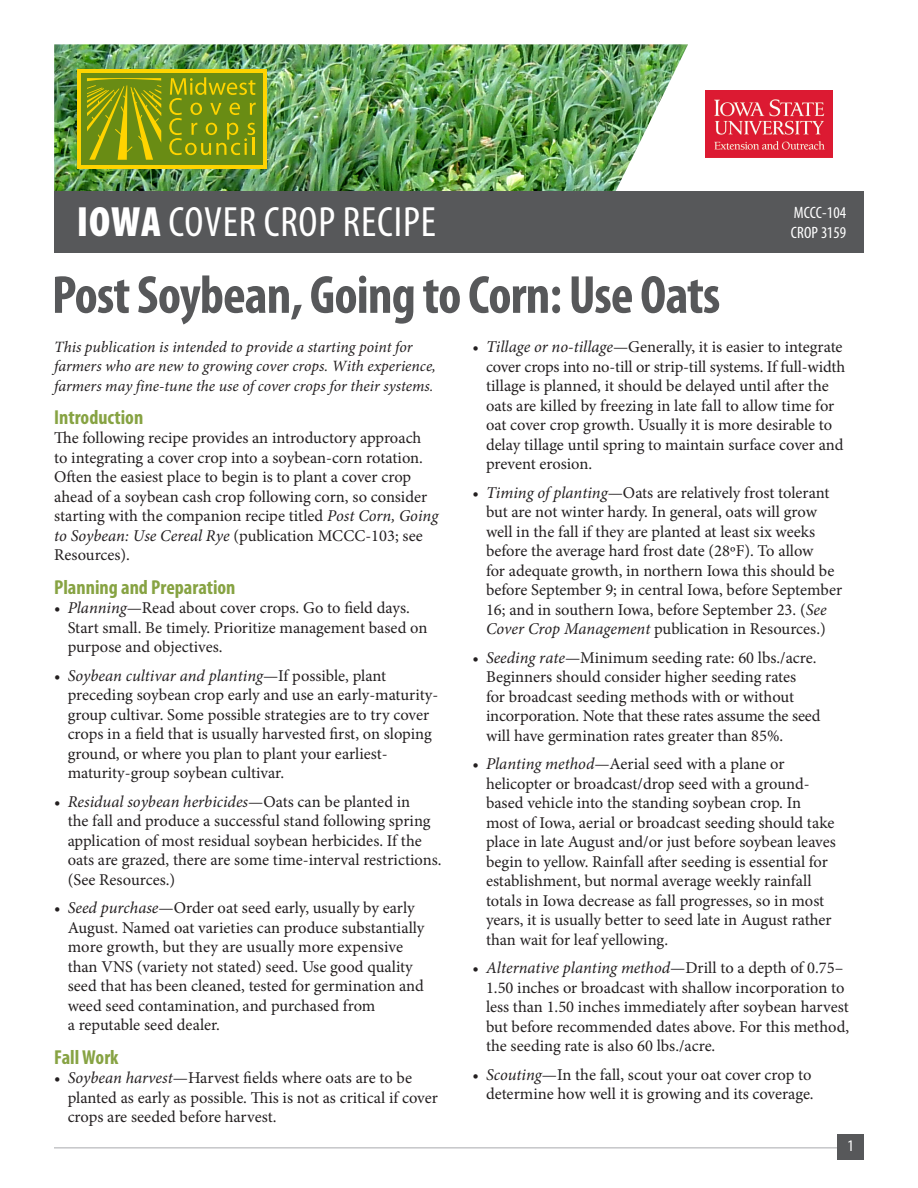
<style>
.page{position:relative;width:918px;height:1188px;background:#fff}
.page>*{position:absolute;margin:0;border:0;box-sizing:border-box;transform-origin:0 0}
.t1{font:700 condensed 54px "Myriad Pro";letter-spacing:-.015em;color:#57585a}
.t2{font:condensed 42.6px "Myriad Pro";letter-spacing:.02em;color:#fff}
.t3{font:700 condensed 20.25px "Myriad Pro";color:#87a343}
.Body_Text{font:16.5px/19.5px "Minion Pro";color:#231f20}
.t4{font:condensed 16.5px "Myriad Pro";letter-spacing:.01em;color:#fff}
.t5{font:condensed 16.2px "Myriad Pro";color:#fff}
.Body_Text-2{font:italic 15.75px/19.5px "Minion Pro";color:#231f20}
.s1{font-weight:900}
.s2{font-size:15px}
.s3{font-style:italic}
</style>
<div class="page">
<img style="left:54px;top:44px;width:634px;height:147px">
<div style="left:78px;top:69px;width:189px;height:99px;background:#ffd400"></div>
<div style="left:82px;top:73px;width:181px;height:92px;background:#698c14"></div>
<svg style="left:87px;top:77px;width:169px;height:83px"></svg>
<hr style="left:54px;top:1148px;width:783px;height:1px;background:#a8a9ad">
<div style="left:54px;top:191px;width:810px;height:61px;background:#57585a"></div>
<div style="left:837px;top:1135px;width:27px;height:25px;background:#57585a"></div>
<img style="left:706px;top:90px;width:126px;height:68px">
<p class="t2" style="left:77px;top:197px;width:361px"><span class="s1">IOWA</span> COVER CROP RECIPE</p>
<p class="t1" style="left:52px;top:261px;width:670px">Post Soybean, Going to Corn: Use Oats</p>
<p class="t4" style="left:794px;top:203px;width:54px">MCCC-104</p>
<p class="t4" style="left:791px;top:222px;width:57px">CROP 3159</p>
<p class="Body_Text-2" style="left:54px;top:337px;width:383px">This publication is intended to provide a starting point for farmers who are new to growing cover crops. With experience, farmers may fine-tune the use of cover crops for their systems<span class="s2">.</span></p>
<p class="t3" style="left:54px;top:405px;width:91px">Introduction</p>
<p class="Body_Text" style="left:54px;top:429px;width:386px">The following recipe provides an introductory approach to integrating a cover crop into a soybean-corn rotation.<br>Often the easiest place to begin is to plant a cover crop ahead of a soybean cash crop following corn, so consider starting with the companion recipe titled <span class="s3">Post Corn, Going to Soybean: Use Cereal Rye</span> (publication MCCC-103; see Resources).</p>
<p class="t3" style="left:54px;top:574px;width:183px">Planning and Preparation</p>
<p class="Body_Text" style="left:68px;top:598px;width:361px;text-indent:-14px">• <span class="s3">Planning</span>—Read about cover crops. Go to field days.<br>Start small. Be timely. Prioritize management based on purpose and objectives.</p>
<p class="Body_Text" style="left:68px;top:666px;width:372px;text-indent:-14px">• <span class="s3">Soybean cultivar and planting</span>—If possible, plant preceding soybean crop early and use an early-maturity&shy;group cultivar. Some possible strategies are to try cover crops in a field that is usually harvested first, on sloping ground, or where you plan to plant your earliest&shy;maturity-group soybean cultivar.</p>
<p class="Body_Text" style="left:68px;top:792px;width:375px;text-indent:-14px">• <span class="s3">Residual soybean herbicides</span>—Oats can be planted in<br>the fall and produce a successful stand following spring application of most residual soybean herbicides. If the oats are grazed, there are some time-interval restrictions. (See Resources.)</p>
<p class="Body_Text" style="left:68px;top:898px;width:358px;text-indent:-14px">• <span class="s3">Seed purchase</span>—Order oat seed early, usually by early August. Named oat varieties can produce substantially more growth, but they are usually more expensive than VNS (variety not stated) seed. Use good quality seed that has been cleaned, tested for germination and weed seed contamination, and purchased from<br>a reputable seed dealer.</p>
<p class="t3" style="left:54px;top:1044px;width:66px">Fall Work</p>
<p class="Body_Text" style="left:68px;top:1068px;width:372px;text-indent:-14px">• <span class="s3">Soybean harvest</span>—Harvest fields where oats are to be planted as early as possible. This is not as critical if cover crops are seeded before harvest.</p>
<p class="Body_Text" style="left:486px;top:337px;width:361px;text-indent:-14px">• <span class="s3">Tillage or no-tillage</span>—Generally, it is easier to integrate cover crops into no-till or strip-till systems. If full-width tillage is planned, it should be delayed until after the oats are killed by freezing in late fall to allow time for oat cover crop growth. Usually it is more desirable to delay tillage until spring to maintain surface cover and prevent erosion.</p>
<p class="Body_Text" style="left:486px;top:483px;width:358px;text-indent:-14px">• <span class="s3">Timing of planting</span>—Oats are relatively frost tolerant but are not winter hardy. In general, oats will grow well in the fall if they are planted at least six weeks before the average hard frost date (28ºF). To allow<br>for adequate growth, in northern Iowa this should be before September 9; in central Iowa, before September 16; and in southern Iowa, before September 23. (<span class="s3">See Cover Crop Management</span> publication in Resources.)</p>
<p class="Body_Text" style="left:486px;top:648px;width:336px;text-indent:-14px">• <span class="s3">Seeding rate</span>—Minimum seeding rate: 60 lbs./acre.<br>Beginners should consider higher seeding rates<br>for broadcast seeding methods with or without incorporation. Note that these rates assume the seed will have germination rates greater than 85%.</p>
<p class="Body_Text" style="left:486px;top:754px;width:351px;text-indent:-14px">• <span class="s3">Planting method</span>—Aerial seed with a plane or helicopter or broadcast/drop seed with a ground&shy;based vehicle into the standing soybean crop. In most of Iowa, aerial or broadcast seeding should take place in late August and/or just before soybean leaves begin to yellow. Rainfall after seeding is essential for establishment, but normal average weekly rainfall totals in Iowa decrease as fall progresses, so in most years, it is usually better to seed late in August rather than wait for leaf yellowing.</p>
<p class="Body_Text" style="left:486px;top:958px;width:365px;text-indent:-14px">• <span class="s3">Alternative planting method</span>—Drill to a depth of 0.75– 1.50 inches or broadcast with shallow incorporation to less than 1.50 inches immediately after soybean harvest but before recommended dates above. For this method, the seeding rate is also 60 lbs./acre.</p>
<p class="Body_Text" style="left:472px;top:1065px;width:343px;text-align:right">• <span class="s3">Scouting</span>—In the fall, scout your oat cover crop to determine how well it is growing and its coverage.</p>
<p class="t5" style="left:848px;top:1136px;width:8px">1</p>
</div>
